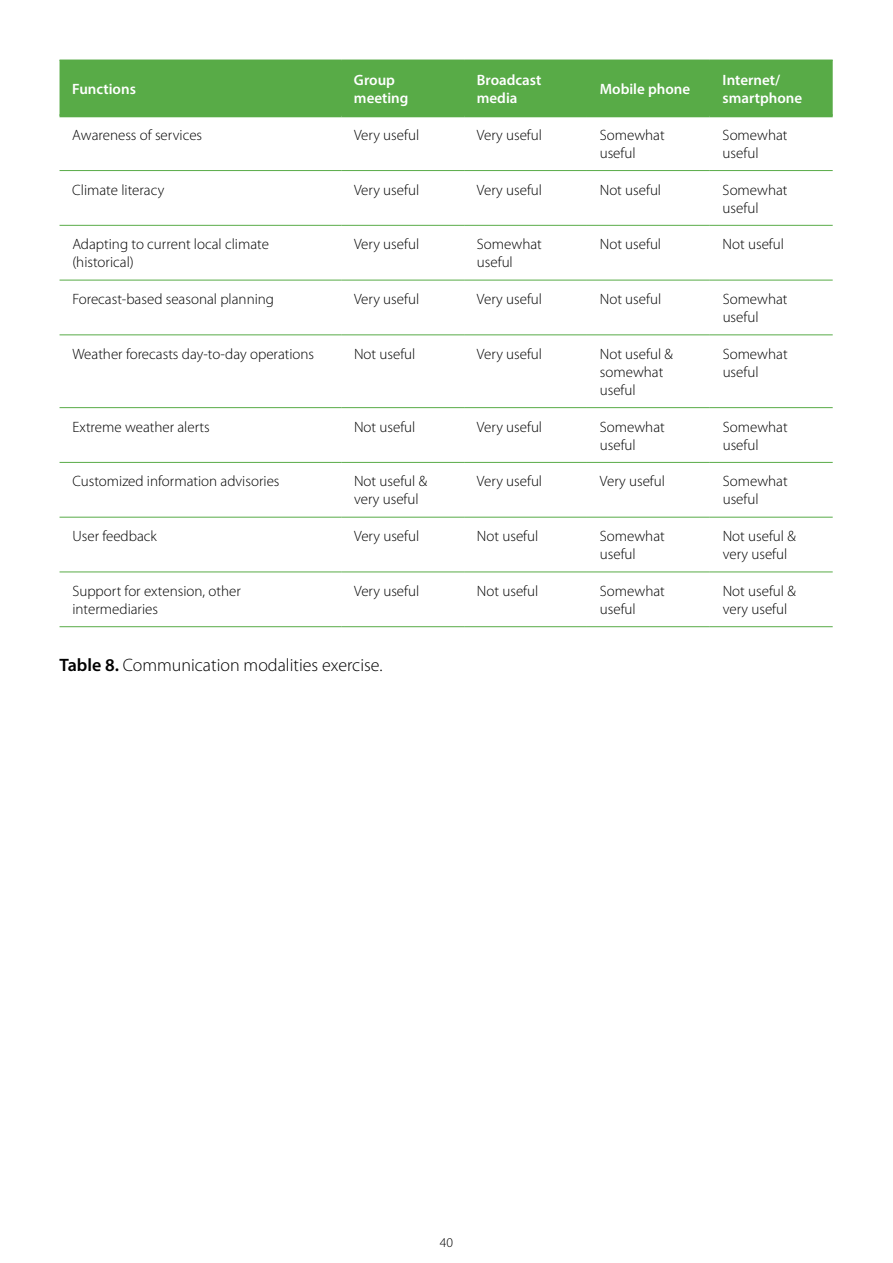
<style>
.page{position:relative;width:893px;height:1263px;background:#fff}
.page>*{position:absolute;margin:0;border:0;box-sizing:border-box;transform-origin:0 0}
.t1{font:300 18px "Myriad Pro";color:#000}
.t2{font:300 15px/18px "Myriad Pro";color:#000}
.t3{font:600 15px/18px "Myriad Pro";color:#fff}
.t4{font:300 13.5px "Myriad Pro";color:#000}
.s1{font-weight:600}
</style>
<div class="page">
<div style="left:60px;top:61px;width:773px;height:53px;background:#58ab47"></div>
<hr style="left:60px;top:170px;width:281px;height:1px;background:#58ab47">
<hr style="left:341px;top:170px;width:123px;height:1px;background:#58ab47">
<hr style="left:464px;top:170px;width:123px;height:1px;background:#58ab47">
<hr style="left:587px;top:170px;width:123px;height:1px;background:#58ab47">
<hr style="left:710px;top:170px;width:123px;height:1px;background:#58ab47">
<hr style="left:60px;top:225px;width:281px;height:1px;background:#58ab47">
<hr style="left:341px;top:225px;width:123px;height:1px;background:#58ab47">
<hr style="left:464px;top:225px;width:123px;height:1px;background:#58ab47">
<hr style="left:587px;top:225px;width:123px;height:1px;background:#58ab47">
<hr style="left:710px;top:225px;width:123px;height:1px;background:#58ab47">
<hr style="left:60px;top:280px;width:281px;height:1px;background:#58ab47">
<hr style="left:341px;top:280px;width:123px;height:1px;background:#58ab47">
<hr style="left:464px;top:280px;width:123px;height:1px;background:#58ab47">
<hr style="left:587px;top:280px;width:123px;height:1px;background:#58ab47">
<hr style="left:710px;top:280px;width:123px;height:1px;background:#58ab47">
<hr style="left:60px;top:334px;width:281px;height:1px;background:#58ab47">
<hr style="left:341px;top:334px;width:123px;height:1px;background:#58ab47">
<hr style="left:464px;top:334px;width:123px;height:1px;background:#58ab47">
<hr style="left:587px;top:334px;width:123px;height:1px;background:#58ab47">
<hr style="left:710px;top:334px;width:123px;height:1px;background:#58ab47">
<hr style="left:60px;top:407px;width:281px;height:1px;background:#58ab47">
<hr style="left:341px;top:407px;width:123px;height:1px;background:#58ab47">
<hr style="left:464px;top:407px;width:123px;height:1px;background:#58ab47">
<hr style="left:587px;top:407px;width:123px;height:1px;background:#58ab47">
<hr style="left:710px;top:407px;width:123px;height:1px;background:#58ab47">
<hr style="left:60px;top:462px;width:281px;height:1px;background:#58ab47">
<hr style="left:341px;top:462px;width:123px;height:1px;background:#58ab47">
<hr style="left:464px;top:462px;width:123px;height:1px;background:#58ab47">
<hr style="left:587px;top:462px;width:123px;height:1px;background:#58ab47">
<hr style="left:710px;top:462px;width:123px;height:1px;background:#58ab47">
<hr style="left:60px;top:517px;width:281px;height:1px;background:#58ab47">
<hr style="left:341px;top:517px;width:123px;height:1px;background:#58ab47">
<hr style="left:464px;top:517px;width:123px;height:1px;background:#58ab47">
<hr style="left:587px;top:517px;width:123px;height:1px;background:#58ab47">
<hr style="left:710px;top:517px;width:123px;height:1px;background:#58ab47">
<hr style="left:60px;top:571px;width:281px;height:1px;background:#58ab47">
<hr style="left:341px;top:571px;width:123px;height:1px;background:#58ab47">
<hr style="left:464px;top:571px;width:123px;height:1px;background:#58ab47">
<hr style="left:587px;top:571px;width:123px;height:1px;background:#58ab47">
<hr style="left:710px;top:571px;width:123px;height:1px;background:#58ab47">
<hr style="left:60px;top:626px;width:281px;height:1px;background:#58ab47">
<hr style="left:341px;top:626px;width:123px;height:1px;background:#58ab47">
<hr style="left:464px;top:626px;width:123px;height:1px;background:#58ab47">
<hr style="left:587px;top:626px;width:123px;height:1px;background:#58ab47">
<hr style="left:710px;top:626px;width:123px;height:1px;background:#58ab47">
<hr style="left:60px;top:60px;width:281px;height:1px;background:#58ab47">
<hr style="left:341px;top:60px;width:123px;height:1px;background:#58ab47">
<hr style="left:464px;top:60px;width:123px;height:1px;background:#58ab47">
<hr style="left:587px;top:60px;width:123px;height:1px;background:#58ab47">
<hr style="left:710px;top:60px;width:123px;height:1px;background:#58ab47">
<hr style="left:60px;top:114px;width:281px;height:3px;background:#58ab47">
<hr style="left:341px;top:114px;width:123px;height:3px;background:#58ab47">
<hr style="left:464px;top:114px;width:123px;height:3px;background:#58ab47">
<hr style="left:587px;top:114px;width:123px;height:3px;background:#58ab47">
<hr style="left:710px;top:114px;width:123px;height:3px;background:#58ab47">
<p class="t3" style="left:72px;top:79px;width:65px">Functions</p>
<p class="t3" style="left:354px;top:70px;width:56px">Group meeting</p>
<p class="t3" style="left:477px;top:70px;width:66px">Broadcast media</p>
<p class="t3" style="left:600px;top:79px;width:92px">Mobile phone</p>
<p class="t3" style="left:723px;top:70px;width:81px">Internet/ smartphone</p>
<p class="t2" style="left:72px;top:126px;width:131px">Awareness of services</p>
<p class="t2" style="left:354px;top:126px;width:67px">Very useful</p>
<p class="t2" style="left:477px;top:126px;width:67px">Very useful</p>
<p class="t2" style="left:600px;top:126px;width:66px">Somewhat useful</p>
<p class="t2" style="left:723px;top:126px;width:66px">Somewhat useful</p>
<p class="t2" style="left:72px;top:181px;width:94px">Climate literacy</p>
<p class="t2" style="left:354px;top:181px;width:67px">Very useful</p>
<p class="t2" style="left:477px;top:181px;width:67px">Very useful</p>
<p class="t2" style="left:600px;top:181px;width:63px">Not useful</p>
<p class="t2" style="left:723px;top:181px;width:66px">Somewhat useful</p>
<p class="t2" style="left:72px;top:236px;width:198px">Adapting to current local climate (historical)</p>
<p class="t2" style="left:354px;top:236px;width:67px">Very useful</p>
<p class="t2" style="left:477px;top:236px;width:66px">Somewhat useful</p>
<p class="t2" style="left:600px;top:236px;width:63px">Not useful</p>
<p class="t2" style="left:723px;top:236px;width:63px">Not useful</p>
<p class="t2" style="left:72px;top:290px;width:203px">Forecast-based seasonal planning</p>
<p class="t2" style="left:354px;top:290px;width:67px">Very useful</p>
<p class="t2" style="left:477px;top:290px;width:67px">Very useful</p>
<p class="t2" style="left:600px;top:290px;width:63px">Not useful</p>
<p class="t2" style="left:723px;top:290px;width:66px">Somewhat useful</p>
<p class="t2" style="left:72px;top:345px;width:243px">Weather forecasts day-to-day operations</p>
<p class="t2" style="left:354px;top:345px;width:63px">Not useful</p>
<p class="t2" style="left:477px;top:345px;width:67px">Very useful</p>
<p class="t2" style="left:600px;top:345px;width:75px">Not useful &amp; somewhat useful</p>
<p class="t2" style="left:723px;top:345px;width:66px">Somewhat useful</p>
<p class="t2" style="left:72px;top:418px;width:139px">Extreme weather alerts</p>
<p class="t2" style="left:354px;top:418px;width:63px">Not useful</p>
<p class="t2" style="left:477px;top:418px;width:67px">Very useful</p>
<p class="t2" style="left:600px;top:418px;width:66px">Somewhat useful</p>
<p class="t2" style="left:723px;top:418px;width:66px">Somewhat useful</p>
<p class="t2" style="left:72px;top:473px;width:209px">Customized information advisories</p>
<p class="t2" style="left:354px;top:473px;width:75px">Not useful &amp; very useful</p>
<p class="t2" style="left:477px;top:473px;width:67px">Very useful</p>
<p class="t2" style="left:600px;top:473px;width:67px">Very useful</p>
<p class="t2" style="left:723px;top:473px;width:66px">Somewhat useful</p>
<p class="t2" style="left:72px;top:527px;width:86px">User feedback</p>
<p class="t2" style="left:354px;top:527px;width:67px">Very useful</p>
<p class="t2" style="left:477px;top:527px;width:63px">Not useful</p>
<p class="t2" style="left:600px;top:527px;width:66px">Somewhat useful</p>
<p class="t2" style="left:723px;top:527px;width:75px">Not useful &amp; very useful</p>
<p class="t2" style="left:72px;top:582px;width:170px">Support for extension, other intermediaries</p>
<p class="t2" style="left:354px;top:582px;width:67px">Very useful</p>
<p class="t2" style="left:477px;top:582px;width:63px">Not useful</p>
<p class="t2" style="left:600px;top:582px;width:66px">Somewhat useful</p>
<p class="t2" style="left:723px;top:582px;width:75px">Not useful &amp; very useful</p>
<p class="t1" style="left:60px;top:656px;width:324px"><span class="s1">Table 8.</span> Communication modalities exercise.</p>
<p class="t4" style="left:440px;top:1235px;width:15px">40</p>
</div>
